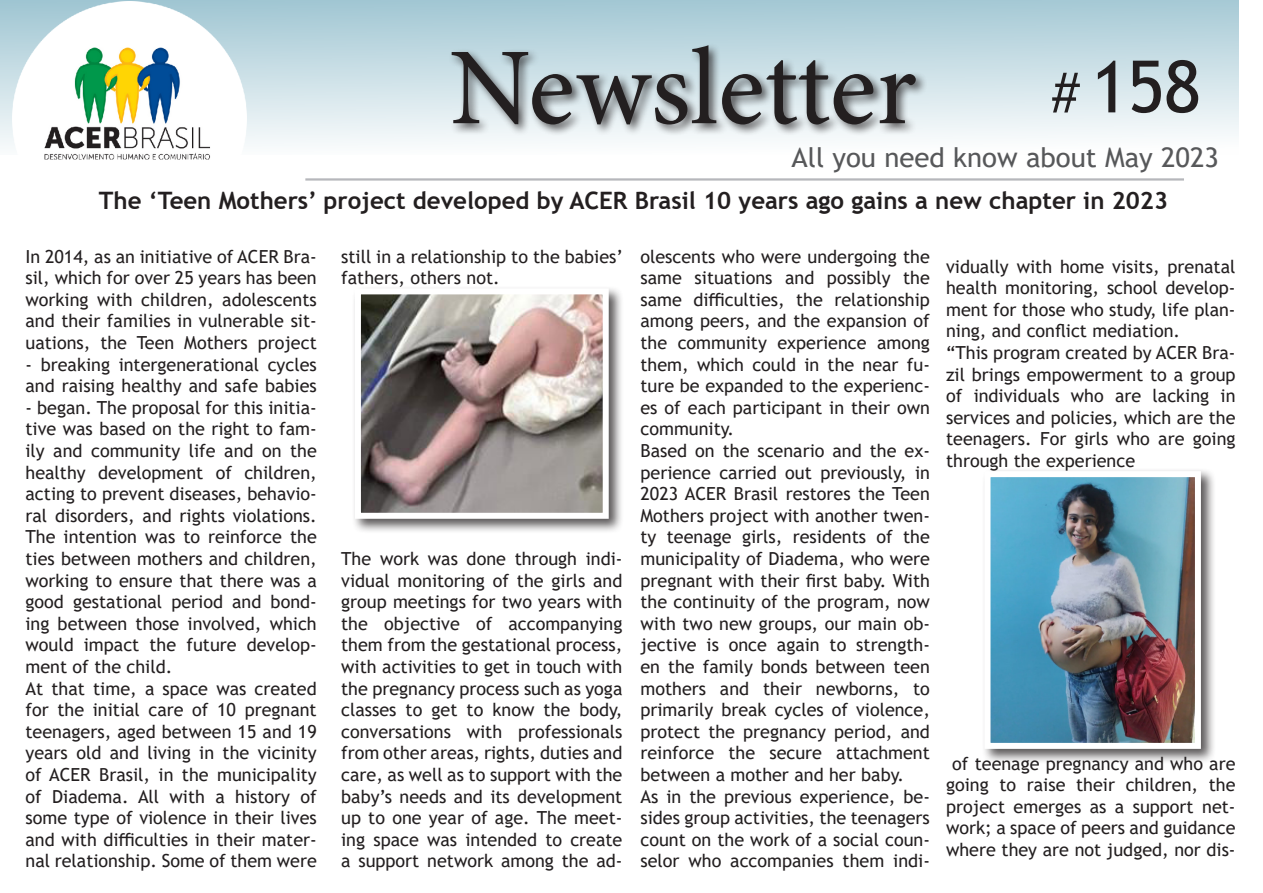
<style>
.page{position:relative;width:1263px;height:893px;background:#fff}
.page>*{position:absolute;margin:0;border:0;box-sizing:border-box;transform-origin:0 0}
.t1{font:109.5px "Minion Pro";color:#231f20}
.t2{font:72px "Trebuchet MS";color:#231f20}
.t3{font:54px "Trebuchet MS";color:#231f20}
.t4{font:27px "Trebuchet MS";color:#57585a}
.t5{font:700 24px "Trebuchet MS";color:#231f20}
.t6{font:18px/21.6px "Trebuchet MS";color:#231f20;text-align:justify}
</style>
<div class="page">
<div style="left:0;top:1px;width:1239px;height:154px;background:linear-gradient(to bottom,#a3c8d4,#fdfefe)"></div>
<img style="left:13px;top:1px;width:234px;height:159px">
<div style="left:448px;top:42px;width:480px;height:95px;background:#231f20;opacity:.75"></div>
<hr style="left:305px;top:178px;width:879px;height:3px;background:#b6b7bb">
<div style="left:352px;top:285px;width:272px;height:249px;background:#231f20;opacity:.75"></div>
<img style="left:362px;top:295px;width:240px;height:217px">
<div style="left:355px;top:288px;width:254px;height:231px;border:6px solid #fff"></div>
<div style="left:981px;top:468px;width:235px;height:296px;background:#231f20;opacity:.75"></div>
<img style="left:991px;top:478px;width:203px;height:264px">
<div style="left:984px;top:471px;width:217px;height:278px;border:6px solid #fff"></div>
<p class="t1" style="left:449px;top:15px;width:469px">Newsletter</p>
<p class="t4" style="left:791px;top:140px;width:429px">All you need know about May 2023</p>
<p class="t2" style="left:1091px;top:41px;width:112px">158</p>
<p class="t3" style="left:1051px;top:59px;width:30px">#</p>
<p class="t5" style="left:99px;top:185px;width:1071px">The ‘Teen Mothers’ project developed by ACER Brasil 10 years ago gains a new chapter in 2023</p>
<p class="t6" style="left:26px;top:245px;width:293px">In 2014, as an initiative of ACER Bra&shy;sil, which for over 25 years has been working with children, adolescents and their families in vulnerable sit&shy;uations, the Teen Mothers project</p>
<p class="t6" style="left:26px;top:353px;width:293px">- breaking intergenerational cycles and raising healthy and safe babies</p>
<p class="t6" style="left:26px;top:396px;width:293px">- began. The proposal for this initia&shy;tive was based on the right to fam&shy;ily and community life and on the healthy development of children, acting to prevent diseases, behavio&shy;ral disorders, and rights violations.<br>The intention was to reinforce the ties between mothers and children, working to ensure that there was a good gestational period and bond&shy;ing between those involved, which would impact the future develop&shy;ment of the child.</p>
<p class="t6" style="left:26px;top:677px;width:293px">At that time, a space was created for the initial care of 10 pregnant teenagers, aged between 15 and 19 years old and living in the vicinity of ACER Brasil, in the municipality of Diadema. All with a history of some type of violence in their lives and with difficulties in their mater&shy;nal relationship. Some of them were</p>
<p class="t6" style="left:341px;top:245px;width:283px">still in a relationship to the babies’ fathers, others not.</p>
<p class="t6" style="left:341px;top:548px;width:283px">The work was done through indi&shy;vidual monitoring of the girls and group meetings for two years with the objective of accompanying them from the gestational process, with activities to get in touch with the pregnancy process such as yoga classes to get to know the body, conversations with professionals from other areas, rights, duties and care, as well as to support with the baby’s needs and its development up to one year of age. The meet&shy;ing space was intended to create a support network among the ad-</p>
<p class="t6" style="left:640px;top:245px;width:291px">olescents who were undergoing the same situations and possibly the same difficulties, the relationship among peers, and the expansion of the community experience among them, which could in the near fu&shy;ture be expanded to the experienc&shy;es of each participant in their own community.</p>
<p class="t6" style="left:640px;top:440px;width:291px">Based on the scenario and the ex&shy;perience carried out previously, in 2023 ACER Brasil restores the Teen Mothers project with another twen&shy;ty teenage girls, residents of the municipality of Diadema, who were pregnant with their first baby. With the continuity of the program, now with two new groups, our main ob&shy;jective is once again to strength&shy;en the family bonds between teen mothers and their newborns, to primarily break cycles of violence, protect the pregnancy period, and reinforce the secure attachment between a mother and her baby.</p>
<p class="t6" style="left:640px;top:785px;width:291px">As in the previous experience, be&shy;sides group activities, the teenagers count on the work of a social coun&shy;selor who accompanies them indi-</p>
<p class="t6" style="left:946px;top:255px;width:291px">vidually with home visits, prenatal health monitoring, school develop&shy;ment for those who study, life plan&shy;ning, and conflict mediation.</p>
<p class="t6" style="left:946px;top:342px;width:291px">“This program created by ACER Bra&shy;zil brings empowerment to a group of individuals who are lacking in services and policies, which are the teenagers. For girls who are going through the experience</p>
<p class="t6" style="left:946px;top:752px;width:291px;text-align:center">of teenage pregnancy and who are going to raise their children, the project emerges as a support net&shy;work; a space of peers and guidance where they are not judged, nor dis-</p>
</div>
